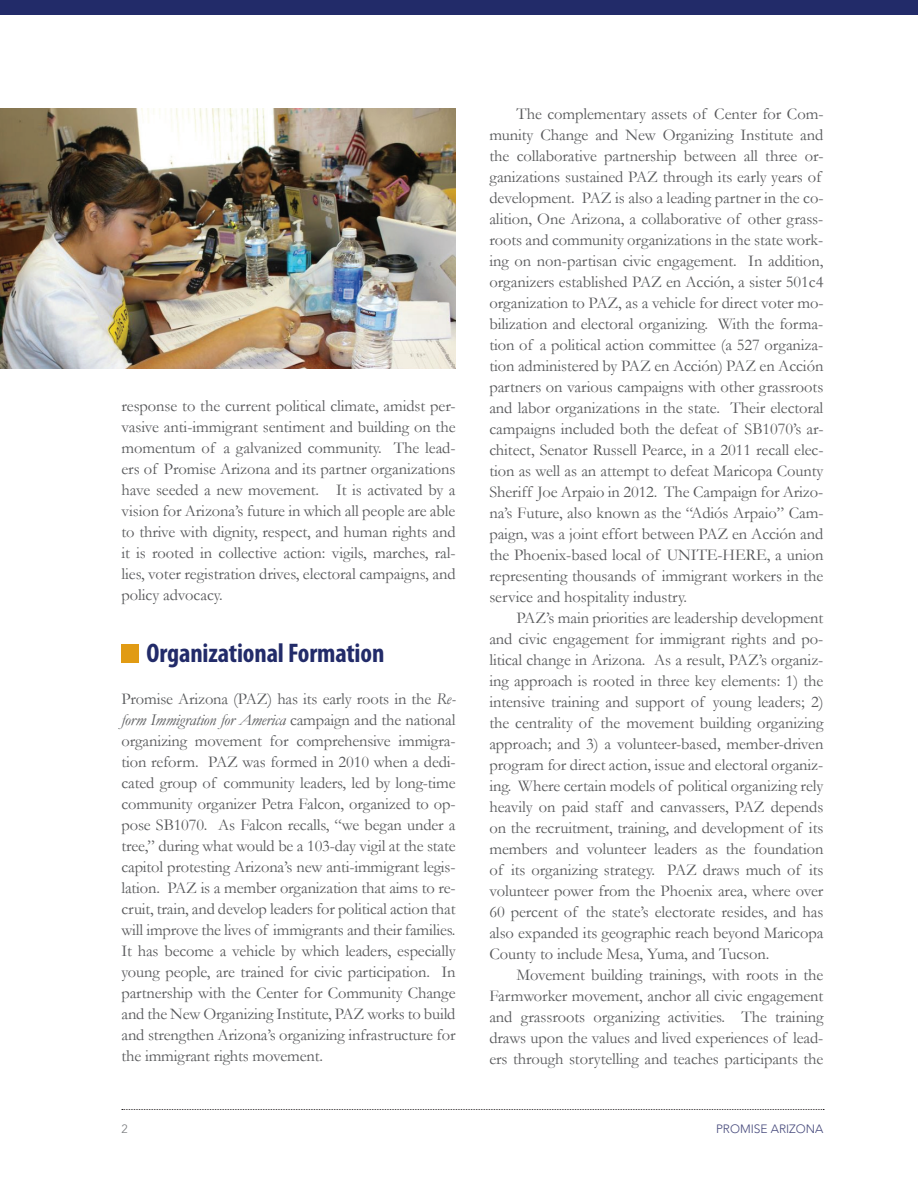
<style>
.page{position:relative;width:918px;height:1188px;background:#fff}
.page>*{position:absolute;margin:0;border:0;box-sizing:border-box;transform-origin:0 0}
.t1{font:700 condensed 27px "Myriad Pro";letter-spacing:-.005em;color:#222b69}
.t2{font:16.5px/21px "Garamond";letter-spacing:-.005em;color:#57585a;text-align:justify}
.t3{font:300 12px "Avenir LT Std";color:#45487b}
.t4{font:300 12px "Avenir LT Std";color:#76787b}
.s1{font-style:italic}
</style>
<div class="page">
<svg style="left:122px;top:1109px;width:702px;height:1px"></svg>
<div style="left:0;top:0;width:918px;height:14px;background:#222b69"></div>
<img style="left:0;top:108px;width:456px;height:261px">
<div style="left:122px;top:645px;width:17px;height:18px;background:#e19b14"></div>
<p class="t2" style="left:122px;top:395px;width:336px">response to the current political climate, amidst per&shy;vasive anti-immigrant sentiment and building on the momentum of a galvanized community. The lead&shy;ers of Promise Arizona and its partner organizations have seeded a new movement. It is activated by a vision for Arizona’s future in which all people are able to thrive with dignity, respect, and human rights and it is rooted in collective action: vigils, marches, ral&shy;lies, voter registration drives, electoral campaigns, and policy advocacy.</p>
<h1 class="t1" style="left:146px;top:636px;width:239px">Organizational Formation</h1>
<p class="t2" style="left:122px;top:688px;width:336px">Promise Arizona (PAZ) has its early roots in the <span class="s1">Re&shy;form Immigration for America</span> campaign and the national organizing movement for comprehensive immigra&shy;tion reform. PAZ was formed in 2010 when a dedi&shy;cated group of community leaders, led by long-time community organizer Petra Falcon, organized to op&shy;pose SB1070. As Falcon recalls, “we began under a tree,” during what would be a 103-day vigil at the state capitol protesting Arizona’s new anti-immigrant legis&shy;lation. PAZ is a member organization that aims to re&shy;cruit, train, and develop leaders for political action that will improve the lives of immigrants and their families.<br>It has become a vehicle by which leaders, especially young people, are trained for civic participation. In partnership with the Center for Community Change and the New Organizing Institute, PAZ works to build and strengthen Arizona’s organizing infrastructure for the immigrant rights movement.</p>
<p class="t2" style="left:489px;top:103px;width:336px;text-align:left;text-indent:27px">The complementary assets of Center for Com&shy;munity Change and New Organizing Institute and the collaborative partnership between all three or&shy;ganizations sustained PAZ through its early years of development. PAZ is also a leading partner in the co&shy;alition, One Arizona, a collaborative of other grass&shy;roots and community organizations in the state work&shy;ing on non-partisan civic engagement. In addition, organizers established PAZ en Acción, a sister 501c4 organization to PAZ, as a vehicle for direct voter mo&shy;bilization and electoral organizing. With the forma&shy;tion of a political action committee (a 527 organiza&shy;tion administered by PAZ en Acción) PAZ en Acción partners on various campaigns with other grassroots and labor organizations in the state. Their electoral campaigns included both the defeat of SB1070’s ar&shy;chitect, Senator Russell Pearce, in a 2011 recall elec&shy;tion as well as an attempt to defeat Maricopa County Sheriff Joe Arpaio in 2012. The Campaign for Arizo&shy;na’s Future, also known as the “Adiós Arpaio” Cam&shy;paign, was a joint effort between PAZ en Acción and the Phoenix-based local of UNITE-HERE, a union representing thousands of immigrant workers in the service and hospitality industry.</p>
<p class="t2" style="left:489px;top:607px;width:336px;text-indent:27px">PAZ’s main priorities are leadership development and civic engagement for immigrant rights and po&shy;litical change in Arizona. As a result, PAZ’s organiz&shy;ing approach is rooted in three key elements: 1) the intensive training and support of young leaders; 2) the centrality of the movement building organizing approach; and 3) a volunteer-based, member-driven program for direct action, issue and electoral organiz&shy;ing. Where certain models of political organizing rely heavily on paid staff and canvassers, PAZ depends on the recruitment, training, and development of its members and volunteer leaders as the foundation of its organizing strategy. PAZ draws much of its volunteer power from the Phoenix area, where over 60 percent of the state’s electorate resides, and has also expanded its geographic reach beyond Maricopa County to include Mesa, Yuma, and Tucson.</p>
<p class="t2" style="left:489px;top:964px;width:336px;text-indent:27px">Movement building trainings, with roots in the Farmworker movement, anchor all civic engagement and grassroots organizing activities. The training draws upon the values and lived experiences of lead&shy;ers through storytelling and teaches participants the</p>
<p class="t4" style="left:122px;top:1122px;width:8px">2</p>
<p class="t3" style="left:716px;top:1122px;width:109px">PROMISE ARIZONA</p>
</div>
